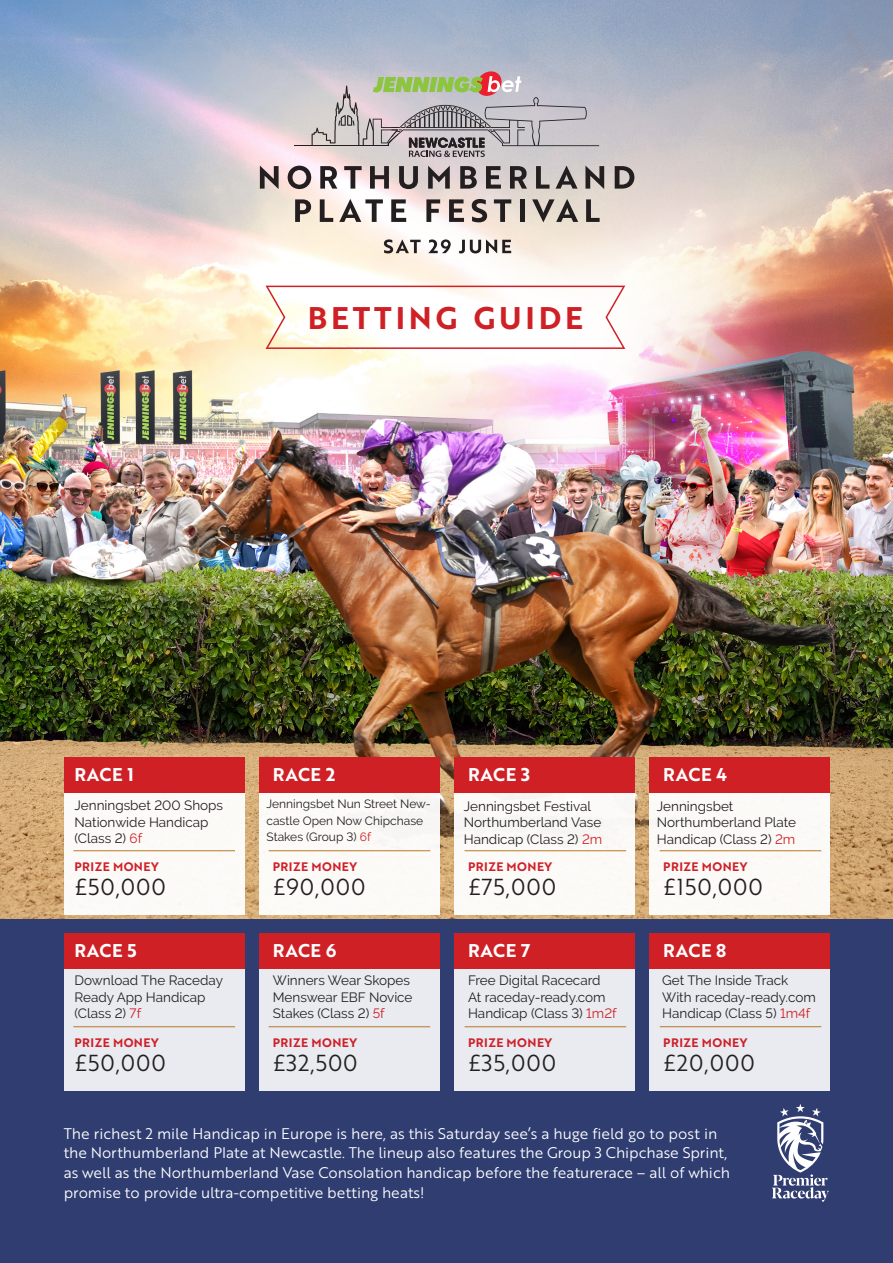
<style>
.page{position:relative;width:893px;height:1263px;background:#fff}
.page>*{position:absolute;margin:0;border:0;box-sizing:border-box;transform-origin:0 0}
.t1{font:30.45px "Brother 1816 Bold";letter-spacing:.125em;color:#cf2026}
.t2{font:22.5px "Brother 1816 Book";letter-spacing:.04em;color:#231f20}
.t3{font:18px "Brother 1816 Bold";letter-spacing:.04em;color:#fff}
.t4{font:15px/19.6px "Brother 1816 Book";letter-spacing:-.005em;color:#fff}
.t5{font:13.5px/16.5px "Raleway";color:#231f20}
.t6{font:12px "Brother 1816 Bold";letter-spacing:.04em;color:#cf2029}
.t7{font:12px/16.5px "Raleway";color:#231f20}
.s1{color:#cf2026}
</style>
<div class="page">
<img style="left:0;top:0;width:893px;height:919px">
<hr style="left:295px;top:145px;width:94px;height:1px;background:#231f20">
<hr style="left:502px;top:145px;width:97px;height:1px;background:#231f20">
<svg style="left:260px;top:166px;width:19px;height:23px"></svg>
<svg style="left:288px;top:166px;width:23px;height:23px"></svg>
<svg style="left:320px;top:166px;width:17px;height:23px"></svg>
<svg style="left:344px;top:166px;width:18px;height:23px"></svg>
<svg style="left:370px;top:166px;width:19px;height:23px"></svg>
<svg style="left:399px;top:166px;width:19px;height:23px"></svg>
<svg style="left:428px;top:166px;width:22px;height:23px"></svg>
<svg style="left:460px;top:166px;width:17px;height:23px"></svg>
<svg style="left:486px;top:166px;width:15px;height:23px"></svg>
<svg style="left:510px;top:166px;width:17px;height:23px"></svg>
<svg style="left:536px;top:166px;width:13px;height:23px"></svg>
<svg style="left:556px;top:166px;width:22px;height:23px"></svg>
<svg style="left:585px;top:166px;width:19px;height:23px"></svg>
<svg style="left:615px;top:166px;width:19px;height:23px"></svg>
<svg style="left:295px;top:199px;width:16px;height:23px"></svg>
<svg style="left:320px;top:199px;width:13px;height:23px"></svg>
<svg style="left:339px;top:199px;width:44px;height:23px"></svg>
<svg style="left:391px;top:199px;width:15px;height:23px"></svg>
<svg style="left:426px;top:199px;width:14px;height:23px"></svg>
<svg style="left:449px;top:199px;width:15px;height:23px"></svg>
<svg style="left:472px;top:199px;width:15px;height:23px"></svg>
<svg style="left:494px;top:199px;width:17px;height:23px"></svg>
<hr style="left:520px;top:199px;width:4px;height:23px;background:#231f20">
<svg style="left:532px;top:199px;width:46px;height:23px"></svg>
<svg style="left:586px;top:199px;width:14px;height:23px"></svg>
<svg style="left:308px;top:71px;width:279px;height:86px"></svg>
<svg style="left:384px;top:239px;width:37px;height:14px"></svg>
<svg style="left:428px;top:239px;width:23px;height:14px"></svg>
<svg style="left:459px;top:239px;width:52px;height:14px"></svg>
<svg style="left:264px;top:285px;width:363px;height:65px"></svg>
<div style="left:0;top:919px;width:893px;height:344px;background:#303d71"></div>
<div style="left:64px;top:933px;width:180px;height:157px;background:#e9ebf0"></div>
<div style="left:259px;top:933px;width:181px;height:157px;background:#e9ebf0"></div>
<div style="left:454px;top:933px;width:181px;height:157px;background:#e9ebf0"></div>
<div style="left:64px;top:933px;width:180px;height:35px;background:#cf2026"></div>
<div style="left:259px;top:933px;width:181px;height:35px;background:#cf2026"></div>
<div style="left:454px;top:933px;width:181px;height:35px;background:#cf2026"></div>
<div style="left:64px;top:757px;width:180px;height:157px;background:#fcfaf8"></div>
<div style="left:259px;top:757px;width:181px;height:157px;background:#fcfaf8"></div>
<div style="left:454px;top:757px;width:181px;height:157px;background:#fcfaf7"></div>
<div style="left:649px;top:757px;width:181px;height:157px;background:#fcfaf7"></div>
<div style="left:649px;top:933px;width:181px;height:157px;background:#e9ebf0"></div>
<div style="left:64px;top:757px;width:180px;height:35px;background:#cf2026"></div>
<div style="left:259px;top:757px;width:181px;height:35px;background:#cf2026"></div>
<div style="left:454px;top:757px;width:181px;height:35px;background:#cf2026"></div>
<div style="left:649px;top:757px;width:181px;height:35px;background:#cf2026"></div>
<div style="left:649px;top:933px;width:181px;height:35px;background:#cf2026"></div>
<hr style="left:269px;top:850px;width:161px;height:1px;background:#b87727">
<hr style="left:269px;top:1026px;width:161px;height:1px;background:#b87727">
<hr style="left:660px;top:850px;width:161px;height:1px;background:#b87727">
<hr style="left:660px;top:1026px;width:161px;height:1px;background:#b87727">
<hr style="left:73px;top:850px;width:162px;height:1px;background:#b87727">
<hr style="left:73px;top:1026px;width:162px;height:1px;background:#b87727">
<hr style="left:465px;top:850px;width:161px;height:1px;background:#b87727">
<hr style="left:465px;top:1026px;width:161px;height:1px;background:#b87727">
<svg style="left:772px;top:1104px;width:57px;height:98px"></svg>
<p class="t1" style="left:308px;top:295px;width:277px">BETTING GUIDE</p>
<p class="t3" style="left:74px;top:760px;width:61px">RACE 1</p>
<p class="t3" style="left:273px;top:760px;width:64px">RACE 2</p>
<p class="t3" style="left:468px;top:760px;width:63px">RACE 3</p>
<p class="t3" style="left:663px;top:760px;width:65px">RACE 4</p>
<p class="t5" style="left:74px;top:797px;width:150px">Jenningsbet 200 Shops<br>Nationwide Handicap (Class 2) <span class="s1">6f</span></p>
<p class="t7" style="left:266px;top:796px;width:166px">Jenningsbet Nun Street New&shy;castle Open Now Chipchase<br>Stakes (Group 3) <span class="s1">6f</span></p>
<p class="t5" style="left:464px;top:797px;width:140px">Jenningsbet Festival<br>Northumberland Vase<br>Handicap (Class 2) <span class="s1">2m</span></p>
<p class="t5" style="left:657px;top:797px;width:141px">Jenningsbet<br>Northumberland Plate<br>Handicap (Class 2) <span class="s1">2m</span></p>
<p class="t6" style="left:74px;top:858px;width:86px">PRIZE MONEY</p>
<p class="t2" style="left:74px;top:870px;width:93px">£50,000</p>
<p class="t6" style="left:273px;top:858px;width:86px">PRIZE MONEY</p>
<p class="t2" style="left:273px;top:870px;width:94px">£90,000</p>
<p class="t6" style="left:468px;top:858px;width:86px">PRIZE MONEY</p>
<p class="t2" style="left:468px;top:870px;width:89px">£75,000</p>
<p class="t6" style="left:663px;top:858px;width:86px">PRIZE MONEY</p>
<p class="t2" style="left:663px;top:870px;width:101px">£150,000</p>
<p class="t3" style="left:74px;top:936px;width:64px">RACE 5</p>
<p class="t3" style="left:273px;top:936px;width:65px">RACE 6</p>
<p class="t3" style="left:468px;top:936px;width:64px">RACE 7</p>
<p class="t3" style="left:663px;top:936px;width:65px">RACE 8</p>
<p class="t5" style="left:74px;top:972px;width:150px">Download The Raceday<br>Ready App Handicap (Class 2) <span class="s1">7f</span></p>
<p class="t6" style="left:74px;top:1034px;width:86px">PRIZE MONEY</p>
<p class="t2" style="left:74px;top:1046px;width:93px">£50,000</p>
<p class="t5" style="left:273px;top:972px;width:141px">Winners Wear Skopes<br>Menswear EBF Novice<br>Stakes (Class 2) <span class="s1">5f</span></p>
<p class="t6" style="left:273px;top:1034px;width:86px">PRIZE MONEY</p>
<p class="t2" style="left:273px;top:1046px;width:86px">£32,500</p>
<p class="t5" style="left:468px;top:972px;width:150px">Free Digital Racecard<br>At raceday-ready.com<br>Handicap (Class 3) <span class="s1">1m2f</span></p>
<p class="t6" style="left:468px;top:1034px;width:86px">PRIZE MONEY</p>
<p class="t2" style="left:468px;top:1046px;width:90px">£35,000</p>
<p class="t5" style="left:662px;top:972px;width:155px">Get The Inside Track<br>With raceday-ready.com<br>Handicap (Class 5) <span class="s1">1m4f</span></p>
<p class="t6" style="left:663px;top:1034px;width:86px">PRIZE MONEY</p>
<p class="t2" style="left:663px;top:1046px;width:93px">£20,000</p>
<p class="t4" style="left:64px;top:1123px;width:668px">The richest 2 mile Handicap in Europe is here, as this Saturday see’s a huge field go to post in the Northumberland Plate at Newcastle. The lineup also features the Group 3 Chipchase Sprint, as well as the Northumberland Vase Consolation handicap before the featurerace – all of which promise to provide ultra-competitive betting heats!</p>
</div>
